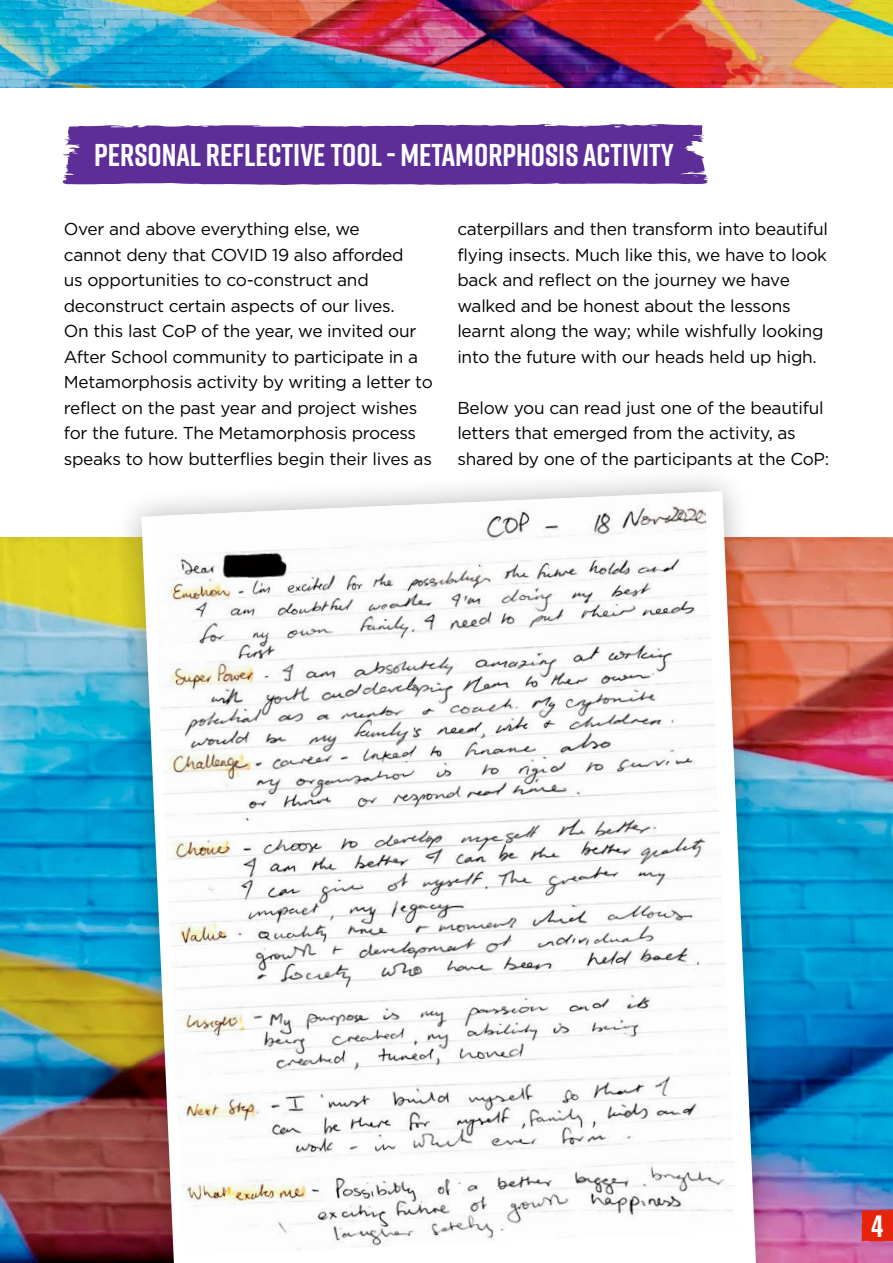
<style>
.page{position:relative;width:893px;height:1263px;background:#fff}
.page>*{position:absolute;margin:0;border:0;box-sizing:border-box;transform-origin:0 0}
.t1{font:700 31.5px "Rift";color:#fff}
.t2{font:700 30.75px "Rift";color:#fff}
.t3{font:17.25px/25.5px "Gotham";letter-spacing:-.015em;color:#000}
</style>
<div class="page">
<img style="left:0;top:538px;width:893px;height:725px">
<svg style="left:861px;top:1209px;width:32px;height:33px"></svg>
<img style="left:0;top:0;width:893px;height:87px">
<svg style="left:62px;top:124px;width:646px;height:61px;background:#673b9e"></svg>
<div style="left:114px;top:464px;width:669px;height:799px;background:#000;opacity:.3"></div>
<img style="left:141px;top:491px;width:615px;height:772px">
<img style="left:151px;top:492px;width:586px;height:763px">
<h1 class="t1" style="left:94px;top:132px;width:581px">PERSONAL REFLECTIVE TOOL - METAMORPHOSIS ACTIVITY</h1>
<p class="t3" style="left:64px;top:216px;width:371px">Over and above everything else, we<br>cannot deny that COVID 19 also afforded<br>us opportunities to co-construct and deconstruct certain aspects of our lives.<br>On this last CoP of the year, we invited our After School community to participate in a Metamorphosis activity by writing a letter to reflect on the past year and project wishes for the future. The Metamorphosis process speaks to how butterflies begin their lives as</p>
<p class="t3" style="left:457px;top:216px;width:372px">caterpillars and then transform into beautiful flying insects. Much like this, we have to look back and reflect on the journey we have walked and be honest about the lessons learnt along the way; while wishfully looking into the future with our heads held up high.</p>
<p class="t3" style="left:457px;top:395px;width:373px">Below you can read just one of the beautiful letters that emerged from the activity, as shared by one of the participants at the CoP:</p>
<h2 class="t2" style="left:871px;top:1204px;width:13px">4</h2>
</div>
